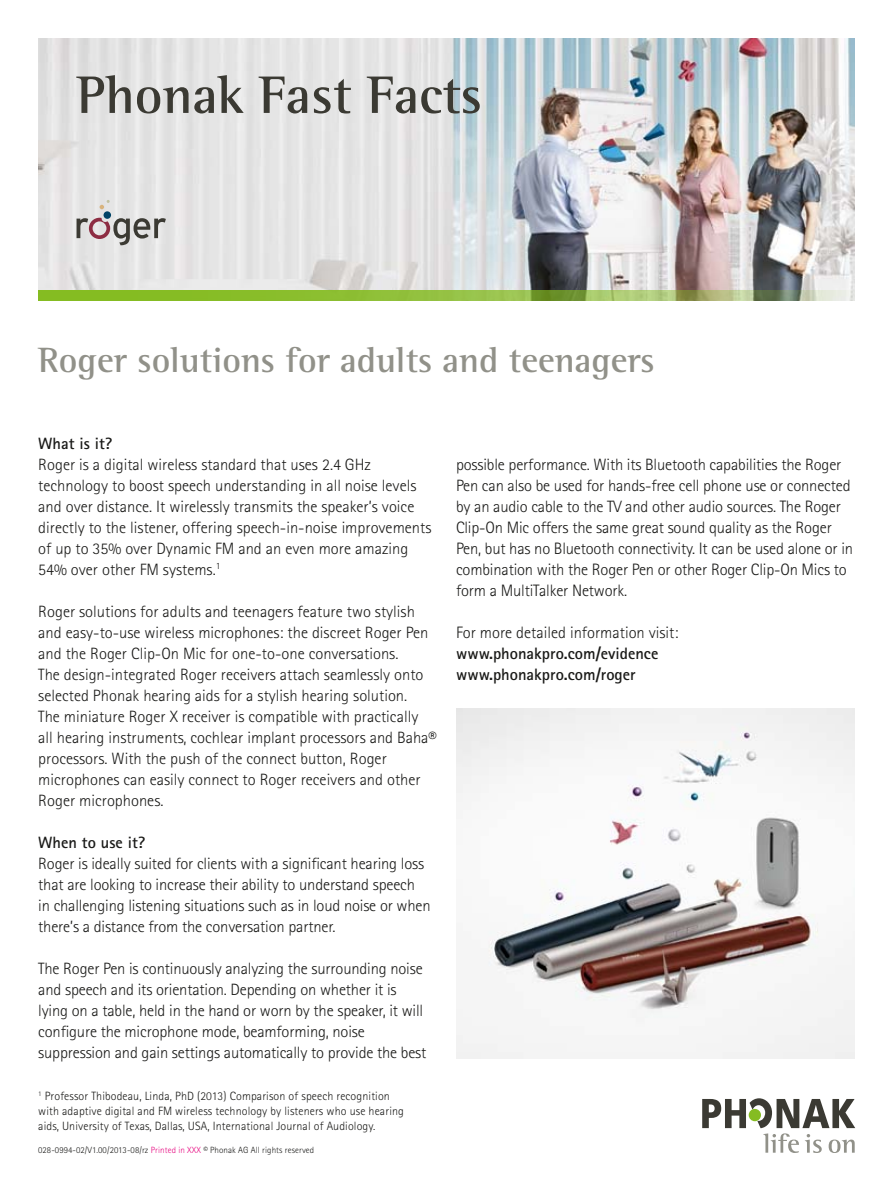
<style>
.page{position:relative;width:893px;height:1191px;background:#fff}
.page>*{position:absolute;margin:0;border:0;box-sizing:border-box;transform-origin:0 0}
.t1{font:700 54px "Rotis Semi Serif Pro";color:#3b3a33}
.t2{font:700 36px "Rotis Semi Serif Pro";color:#919189}
.t3{font:300 16.5px/21px "Rotis Sans Serif Pro";letter-spacing:-.01em;color:#1a1a18}
.t4{font:700 16.5px/21px "Rotis Sans Serif Pro";color:#1a1a18}
.t5{font:300 16.35px/21px "Rotis Sans Serif Pro";color:#1a1a18}
.t6{font:700 16.35px "Rotis Sans Serif Pro";color:#1a1a18}
.t7{font:300 12px/15px "Rotis Sans Serif Pro";letter-spacing:.01em;color:#1a1a18}
.t8{font:300 9px "Rotis Sans Serif Pro";letter-spacing:.01em;color:#1a1a18}
.s1{color:#e6007d}
.s2{font-size:16.5px}
</style>
<div class="page">
<svg style="left:702px;top:1098px;width:153px;height:55px"></svg>
<img style="left:38px;top:38px;width:817px;height:252px">
<svg style="left:38px;top:290px;width:817px;height:11px;background:#93ba4c"></svg>
<img style="left:456px;top:708px;width:399px;height:350px">
<svg style="left:77px;top:218px;width:89px;height:27px;background:#b2aaaa"></svg>
<div style="left:104px;top:211px;width:7px;height:8px;background:#004366;border-radius:50%"></div>
<svg style="left:100px;top:200px;width:10px;height:9px"></svg>
<h1 class="t1" style="left:77px;top:62px;width:407px">Phonak Fast Facts</h1>
<h2 class="t2" style="left:38px;top:338px;width:618px">Roger solutions for adults and teenagers</h2>
<p class="t6" style="left:38px;top:433px;width:75px">What is it?</p>
<p class="t5" style="left:38px;top:454px;width:395px">Roger is a digital wireless standard that uses 2.4 GHz technology to boost speech understanding in all noise levels and over distance. It wirelessly transmits the speaker’s voice directly to the listener, offering speech-in-noise improvements of up to 35% over Dynamic FM and an even more amazing 54% over other FM systems.<sup>1</sup></p>
<p class="t5" style="left:38px;top:601px;width:400px">Roger solutions for adults and teenagers feature two stylish and easy-to-use wireless microphones: the discreet Roger Pen and the Roger Clip-On Mic for one-to-one conversations.<br>The design-integrated Roger receivers attach seamlessly onto selected Phonak hearing aids for a stylish hearing solution.<br>The miniature Roger X receiver is compatible with practically all hearing instruments, cochlear implant processors and Baha® processors. With the push of the connect button, Roger microphones can easily connect to Roger receivers and other Roger microphones.</p>
<p class="t6" style="left:38px;top:832px;width:108px">When to use it?</p>
<p class="t5" style="left:38px;top:853px;width:394px">Roger is ideally suited for clients with a significant hearing loss that are looking to increase their ability to understand speech in challenging listening situations such as in loud noise or when there’s a distance from the conversation partner.</p>
<p class="t5" style="left:38px;top:958px;width:390px">The Roger Pen is continuously analyzing the surrounding noise and speech and its orientation. Depending on whether it is lying on a table, held in the hand or worn by the speaker, it will configure the microphone mode, beamforming, noise suppression and gain settings automatically to provide the best</p>
<p class="t7" style="left:38px;top:1088px;width:367px"><sup>1</sup> Professor Thibodeau, Linda, PhD (2013) Comparison of speech recognition with adaptive digital and FM wireless technology by listeners who use hearing aids, University of Texas, Dallas, USA, International Journal of Audiology.</p>
<p class="t8" style="left:38px;top:1144px;width:277px">028-0994-02/V1.00/2013-08/rz <span class="s1">Printed in XXX</span> © Phonak AG All rights reserved</p>
<p class="t5" style="left:456px;top:454px;width:396px">possible performance. With its Bluetooth capabilities the Roger<br>Pen can also be used for hands-free cell phone use or connected by an audio cable to the TV and other audio sources. <span class="s2">The Roger</span></p>
<p class="t3" style="left:456px;top:517px;width:399px">Clip-On Mic offers the same great sound quality as the Roger Pen, but has no Bluetooth connectivity. It can be used alone or in combination with the Roger Pen or other Roger Clip-On Mics to form a MultiTalker Network.</p>
<p class="t3" style="left:456px;top:622px;width:224px">For more detailed information visit:</p>
<p class="t4" style="left:456px;top:642px;width:204px">www.phonakpro.com/evidence www.phonakpro.com/roger</p>
</div>
